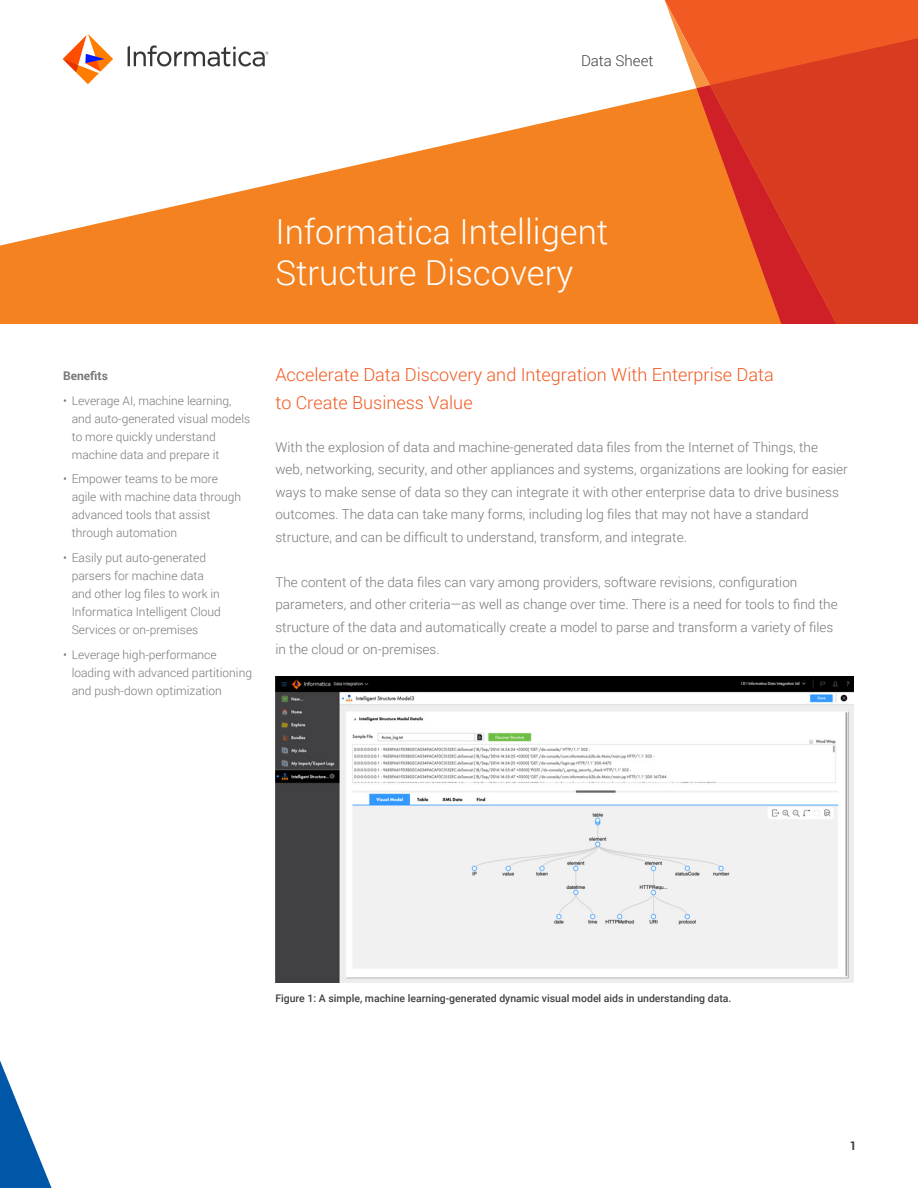
<style>
.page{position:relative;width:918px;height:1188px;background:#fff}
.page>*{position:absolute;margin:0;border:0;box-sizing:border-box;transform-origin:0 0}
.t1{font:300 34.5px/41.4px "Roboto";color:#fff}
.t2{font:300 18px/28.5px "Roboto";color:#f15a22}
.t3{font:300 15px "Roboto";color:#414042}
.t4{font:300 13.5px/22.5px "Roboto";color:#77787b}
.t5{font:300 12px/18px "Roboto";color:#77787b}
.t6{font:700 12px "Roboto";color:#77787b}
.t7{font:700 12px "Roboto";color:#414042}
.t8{font:500 10.5px "Roboto";color:#414042}
</style>
<div class="page">
<svg style="left:0;top:47px;width:658px;height:277px;fill:#f58220"></svg>
<svg style="left:658px;top:0;width:260px;height:324px;background:#f47c3e"></svg>
<div style="left:837px;top:35px;width:81px;height:289px;background:#d93b20"></div>
<svg style="left:665px;top:0;width:172px;height:324px;background:#f17131"></svg>
<svg style="left:696px;top:85px;width:141px;height:239px;background:#de4921"></svg>
<svg style="left:0;top:1060px;width:52px;height:128px"></svg>
<svg style="left:63px;top:34px;width:50px;height:50px"></svg>
<svg style="left:128px;top:45px;width:140px;height:22px"></svg>
<img style="left:275px;top:677px;width:578px;height:306px">
<p class="t3" style="left:581px;top:50px;width:74px">Data Sheet</p>
<h1 class="t1" style="left:275px;top:209px;width:335px">Informatica Intelligent<br>Structure Discovery</h1>
<p class="t6" style="left:63px;top:367px;width:46px">Benefits</p>
<p class="t5" style="left:72px;top:391px;width:180px;text-indent:-9px">• Leverage AI, machine learning, and auto-generated visual models to more quickly understand machine data and prepare it</p>
<p class="t5" style="left:72px;top:470px;width:171px;text-indent:-9px">• Empower teams to be more agile with machine data through advanced tools that assist through automation</p>
<p class="t5" style="left:72px;top:548px;width:151px;text-indent:-9px">• Easily put auto-generated parsers for machine data and other log files to work in<br>Informatica Intelligent Cloud<br>Services or on-premises</p>
<p class="t5" style="left:72px;top:645px;width:182px;text-indent:-9px">• Leverage high-performance loading with advanced partitioning and push-down optimization</p>
<h2 class="t2" style="left:275px;top:359px;width:500px">Accelerate Data Discovery and Integration With Enterprise Data to Create Business Value</h2>
<p class="t4" style="left:275px;top:435px;width:574px">With the explosion of data and machine-generated data files from the Internet of Things, the web, networking, security, and other appliances and systems, organizations are looking for easier ways to make sense of data so they can integrate it with other enterprise data to drive business outcomes. The data can take many forms, including log files that may not have a standard structure, and can be difficult to understand, transform, and integrate.</p>
<p class="t4" style="left:275px;top:570px;width:564px">The content of the data files can vary among providers, software revisions, configuration parameters, and other criteria—as well as change over time. There is a need for tools to find the structure of the data and automatically create a model to parse and transform a variety of files in the cloud or on-premises.</p>
<p class="t8" style="left:275px;top:991px;width:458px">Figure 1: A simple, machine learning-generated dynamic visual model aids in understanding data.</p>
<p class="t7" style="left:850px;top:1138px;width:8px">1</p>
</div>
